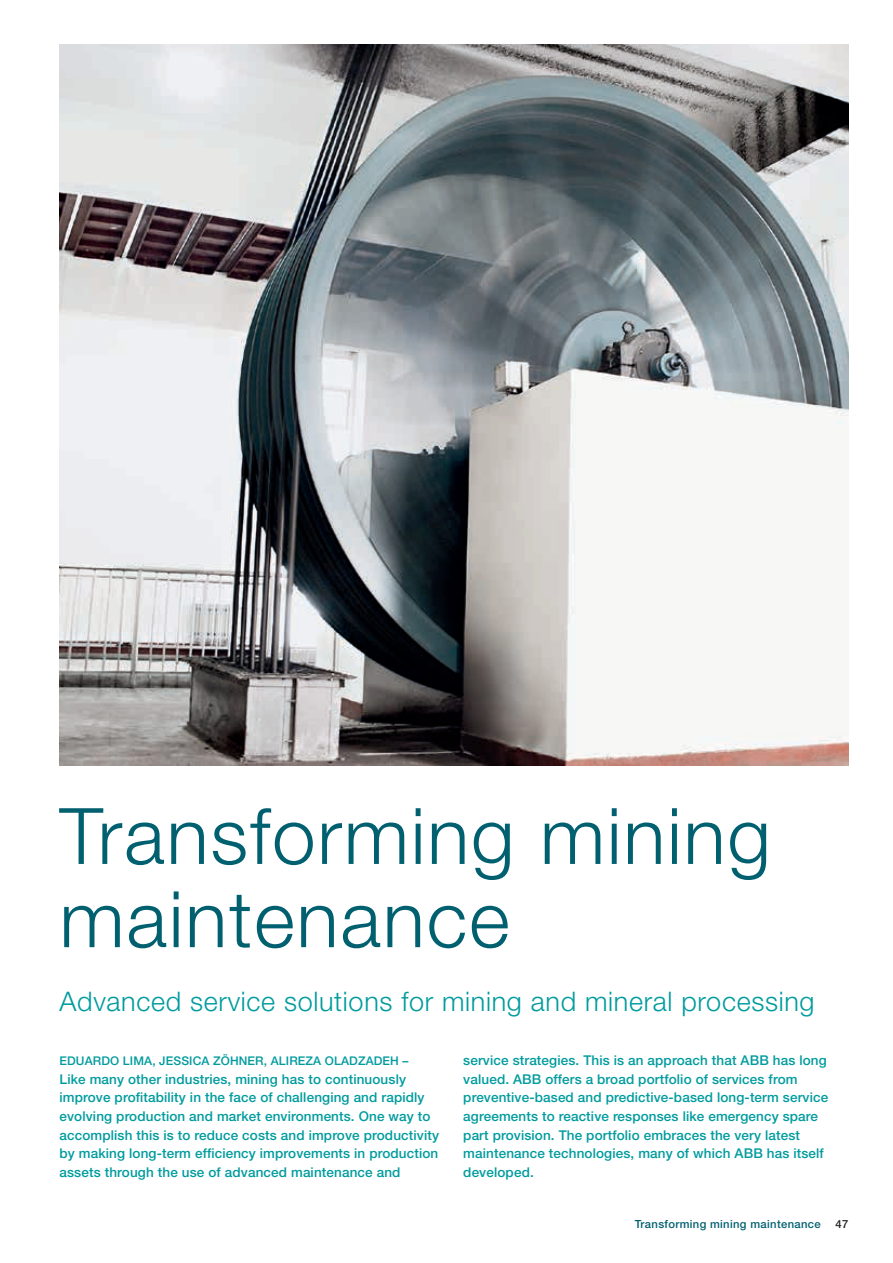
<style>
.page{position:relative;width:893px;height:1263px;background:#fff}
.page>*{position:absolute;margin:0;border:0;box-sizing:border-box;transform-origin:0 0}
.t1{font:300 78px/83.2px "Helvetica Neue";letter-spacing:.025em;color:#00606f}
.t2{font:300 27px "Helvetica Neue";letter-spacing:.025em;color:#009b9e}
.t3{font:500 13.5px/18.8px "Helvetica Neue";letter-spacing:.01em;color:#009b9e}
.t4{font:500 12px "Helvetica Neue";letter-spacing:.01em;color:#009b9e}
.t5{font:500 11.25px "Helvetica Neue";letter-spacing:.03em;color:#00606f}
.t6{font:500 11.25px "Helvetica Neue";color:#231f20}
</style>
<div class="page">
<img style="left:60px;top:45px;width:788px;height:720px">
<h1 class="t1" style="left:60px;top:793px;width:713px">Transforming mining maintenance</h1>
<h2 class="t2" style="left:60px;top:985px;width:756px">Advanced service solutions for mining and mineral processing</h2>
<p class="t4" style="left:60px;top:1053px;width:350px">EDUARDO LIMA, JESSICA ZÖHNER, ALIREZA OLADZADEH –</p>
<p class="t3" style="left:60px;top:1069px;width:381px">Like many other industries, mining has to continuously improve profitability in the face of challenging and rapidly evolving production and market environments. One way to accomplish this is to reduce costs and improve productivity by making long-term efficiency improvements in production assets through the use of advanced maintenance and</p>
<p class="t3" style="left:463px;top:1050px;width:366px">service strategies. This is an approach that ABB has long valued. ABB offers a broad portfolio of services from preventive-based and predictive-based long-term service agreements to reactive responses like emergency spare part provision. The portfolio embraces the very latest maintenance technologies, many of which ABB has itself developed.</p>
<p class="t5" style="left:635px;top:1217px;width:188px">Transforming mining maintenance</p>
<p class="t6" style="left:835px;top:1217px;width:14px">47</p>
</div>
